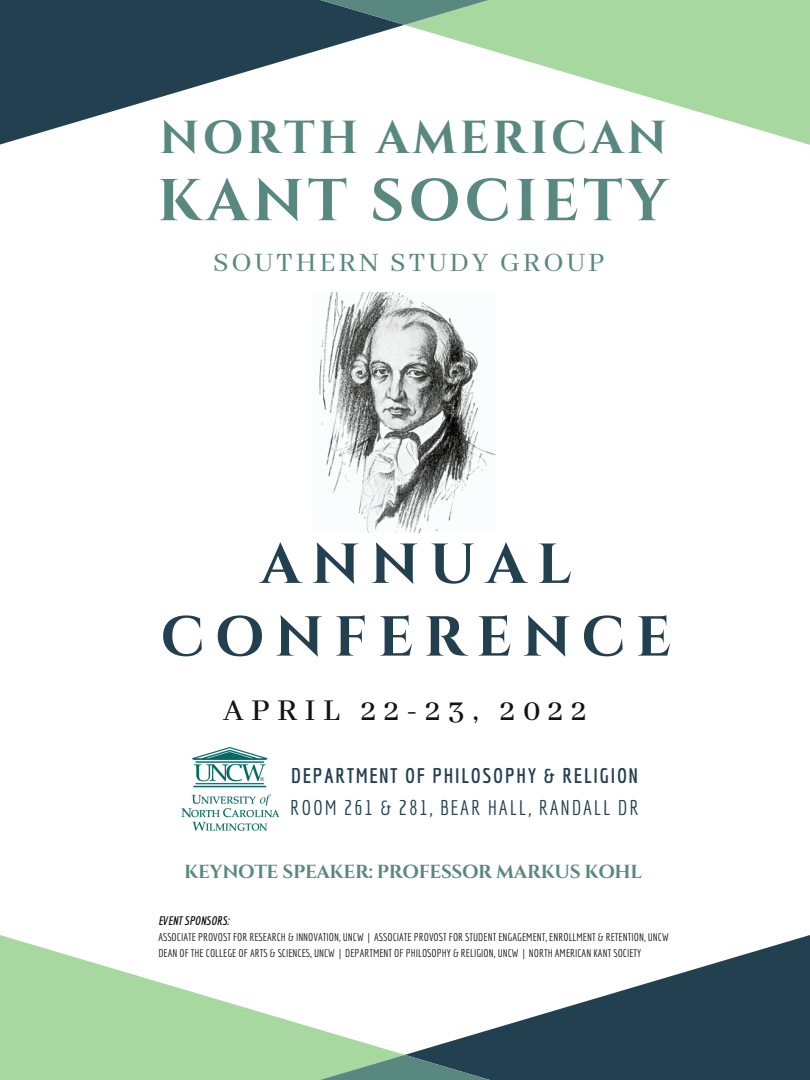
<style>
.page{position:relative;width:810px;height:1080px;background:#fff}
.page>*{position:absolute;margin:0;border:0;box-sizing:border-box;transform-origin:0 0}
.t1{font:700 59px "Cinzel";letter-spacing:.07em;color:#588880}
.t2{font:700 56.25px/72.8px "Cinzel";letter-spacing:.185em;color:#224050;text-align:center}
.t3{font:700 46.19px "Cinzel";letter-spacing:.07em;color:#588880}
.t4{font:500 33.88px "Abhaya Libre";letter-spacing:.22em;color:#131312}
.t5{font:29.69px "Abhaya Libre";letter-spacing:.1em;color:#588880}
.t6{font:700 20.62px "Economica";letter-spacing:.085em;color:#224050}
.t7{font:20.62px "Economica";letter-spacing:.085em;color:#224050}
.t8{font:700 18.88px "Cinzel";letter-spacing:-.02em;color:#588880}
.t9{font:italic 700 12.06px "Economica";color:#131312}
.t10{font:10.88px "Economica";color:#131312}
</style>
<div class="page">
<svg style="left:0;top:0;width:404px;height:145px;fill:#224050"></svg>
<svg style="left:405px;top:0;width:405px;height:145px;fill:#a6d8a0"></svg>
<svg style="left:222px;top:0;width:365px;height:25px;background:#618b7a"></svg>
<svg style="left:405px;top:935px;width:405px;height:145px;fill:#224050"></svg>
<svg style="left:0;top:935px;width:405px;height:145px;fill:#a6d8a0"></svg>
<svg style="left:221px;top:1055px;width:368px;height:25px;background:#618b7a"></svg>
<img style="left:319px;top:293px;width:176px;height:240px">
<img style="left:181px;top:747px;width:99px;height:84px">
<p class="t3" style="left:159px;top:108px;width:509px">NORTH AMERICAN</p>
<p class="t1" style="left:157px;top:163px;width:512px">KANT SOCIETY</p>
<p class="t5" style="left:213px;top:246px;width:393px">SOUTHERN STUDY GROUP</p>
<p class="t2" style="left:161px;top:530px;width:512px">ANNUAL<br>CONFERENCE</p>
<p class="t4" style="left:223px;top:692px;width:365px">APRIL 22-23, 2022</p>
<p class="t6" style="left:291px;top:764px;width:348px">DEPARTMENT OF PHILOSOPHY &amp; RELIGION</p>
<p class="t7" style="left:290px;top:795px;width:350px">ROOM 261 &amp; 281, BEAR HALL, RANDALL DR</p>
<p class="t8" style="left:184px;top:859px;width:460px">KEYNOTE SPEAKER: PROFESSOR MARKUS KOHL</p>
<p class="t9" style="left:158px;top:913px;width:72px">EVENT SPONSORS:</p>
<p class="t10" style="left:158px;top:931px;width:512px">ASSOCIATE PROVOST FOR RESEARCH &amp; INNOVATION, UNCW | ASSOCIATE PROVOST FOR STUDENT ENGAGEMENT, ENROLLMENT &amp; RETENTION, UNCW</p>
<p class="t10" style="left:158px;top:946px;width:485px">DEAN OF THE COLLEGE OF ARTS &amp; SCIENCES, UNCW | DEPARTMENT OF PHILOSOPHY &amp; RELIGION, UNCW | NORTH AMERICAN KANT SOCIETY</p>
</div>
